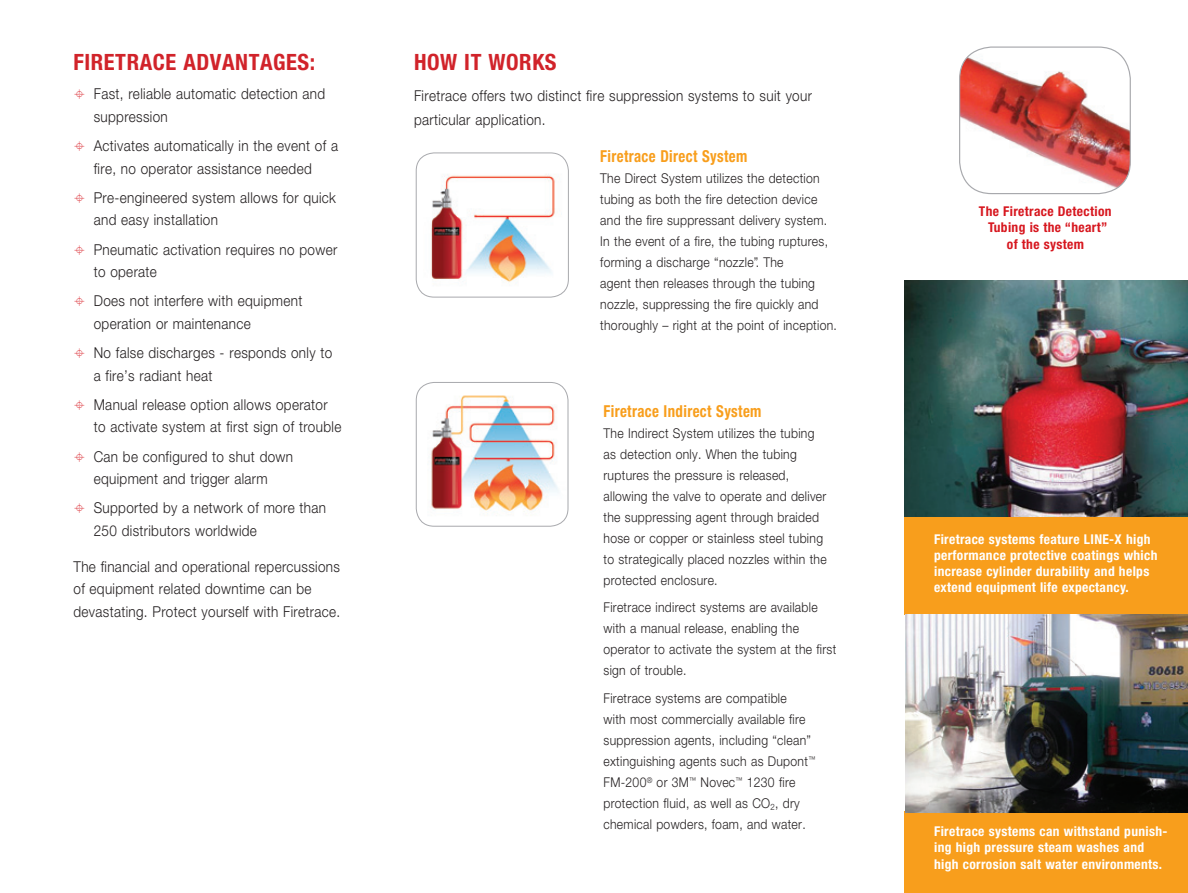
<style>
.page{position:relative;width:1188px;height:893px;background:#fff}
.page>*{position:absolute;margin:0;border:0;box-sizing:border-box;transform-origin:0 0}
.t1{font:700 condensed 22.5px "Helvetica Neue LT Std";letter-spacing:.025em;color:#d1232a}
.Sub_Header{font:700 condensed 16.5px "Helvetica Neue LT Std";letter-spacing:.025em;color:#f89e1c;scale:.9 1}
.Bullets{font:300 15px/22.5px "Helvetica Neue LT Std";letter-spacing:.025em;color:#231f20;scale:.9 1}
.body_copy{font:300 15px/24px "Helvetica Neue LT Std";letter-spacing:.025em;color:#231f20;scale:.9 1}
.body_copy-2{font:300 13.5px/21px "Helvetica Neue LT Std";letter-spacing:.025em;color:#231f20;scale:.9 1}
.t2{font:700 condensed 13.5px/16.2px "Helvetica Neue LT Std";letter-spacing:.025em;color:#fff}
.t3{font:700 condensed 13.5px/16.2px "Helvetica Neue LT Std";letter-spacing:.025em;color:#d7171f;text-align:center}
</style>
<div class="page">
<img style="left:415px;top:165px;width:154px;height:126px">
<div style="left:416px;top:153px;width:153px;height:144px;border:1px solid #a8a9ad;border-radius:18px"></div>
<img style="left:415px;top:389px;width:154px;height:137px">
<div style="left:416px;top:382px;width:152px;height:144px;border:1px solid #a8a9ad;border-radius:18px"></div>
<img style="left:960px;top:48px;width:170px;height:146px">
<div style="left:959px;top:46px;width:172px;height:148px;border:1px solid #a8a9ad;border-radius:32px"></div>
<div style="left:904px;top:516px;width:284px;height:99px;background:#f89e1c"></div>
<div style="left:904px;top:811px;width:284px;height:82px;background:#f89e1c"></div>
<img style="left:904px;top:280px;width:284px;height:237px">
<img style="left:906px;top:614px;width:282px;height:198px">
<p class="t1" style="left:74px;top:48px;width:243px">FIRETRACE ADVANTAGES:</p>
<p class="Bullets" style="left:94px;top:82px;width:259px">Fast, reliable automatic detection and suppression</p>
<p class="Bullets" style="left:94px;top:134px;width:273px">Activates automatically in the event of a fire, no operator assistance needed</p>
<p class="Bullets" style="left:94px;top:186px;width:271px">Pre-engineered system allows for quick and easy installation</p>
<p class="Bullets" style="left:94px;top:238px;width:272px">Pneumatic activation requires no power to operate</p>
<p class="Bullets" style="left:94px;top:289px;width:233px">Does not interfere with equipment operation or maintenance</p>
<p class="Bullets" style="left:94px;top:341px;width:267px">No false discharges - responds only to a fire’s radiant heat</p>
<p class="Bullets" style="left:94px;top:393px;width:277px">Manual release option allows operator to activate system at first sign of trouble</p>
<p class="Bullets" style="left:94px;top:445px;width:223px">Can be configured to shut down equipment and trigger alarm</p>
<p class="Bullets" style="left:94px;top:496px;width:260px">Supported by a network of more than<br>250 distributors worldwide</p>
<p class="Bullets" style="left:74px;top:555px;width:298px">The financial and operational repercussions of equipment related downtime can be devastating. Protect yourself with Firetrace.</p>
<p class="t1" style="left:414px;top:48px;width:144px">HOW IT WORKS</p>
<p class="body_copy" style="left:414px;top:83px;width:444px">Firetrace offers two distinct fire suppression systems to suit your particular application.</p>
<p class="Sub_Header" style="left:600px;top:146px;width:165px">Firetrace Direct System</p>
<p class="body_copy-2" style="left:600px;top:168px;width:265px">The Direct System utilizes the detection tubing as both the fire detection device and the fire suppressant delivery system.<br>In the event of a fire, the tubing ruptures, forming a discharge “nozzle”. The<br>agent then releases through the tubing nozzle, suppressing the fire quickly and thoroughly – right at the point of inception.</p>
<p class="Sub_Header" style="left:604px;top:401px;width:177px">Firetrace Indirect System</p>
<p class="body_copy-2" style="left:604px;top:422px;width:250px">The Indirect System utilizes the tubing as detection only. When the tubing ruptures the pressure is released, allowing the valve to operate and deliver the suppressing agent through braided hose or copper or stainless steel tubing to strategically placed nozzles within the protected enclosure.</p>
<p class="body_copy-2" style="left:604px;top:597px;width:260px">Firetrace indirect systems are available with a manual release, enabling the operator to activate the system at the first sign of trouble.</p>
<p class="body_copy-2" style="left:604px;top:687px;width:237px">Firetrace systems are compatible<br>with most commercially available fire suppression agents, including “clean” extinguishing agents such as Dupont<sup>™ </sup>FM-200<sup>®</sup> or 3M<sup>™</sup> Novec<sup>™</sup> 1230 fire protection fluid, as well as CO<sub>2</sub>, dry chemical powders, foam, and water.</p>
<p class="t3" style="left:979px;top:203px;width:134px">The Firetrace Detection<br>Tubing is the “heart” of the system</p>
<p class="t2" style="left:934px;top:531px;width:225px">Firetrace systems feature LINE-X high performance protective coatings which increase cylinder durability and helps extend equipment life expectancy.</p>
<p class="t2" style="left:934px;top:823px;width:235px">Firetrace systems can withstand punish&shy;ing high pressure steam washes and high corrosion salt water environments.</p>
</div>
